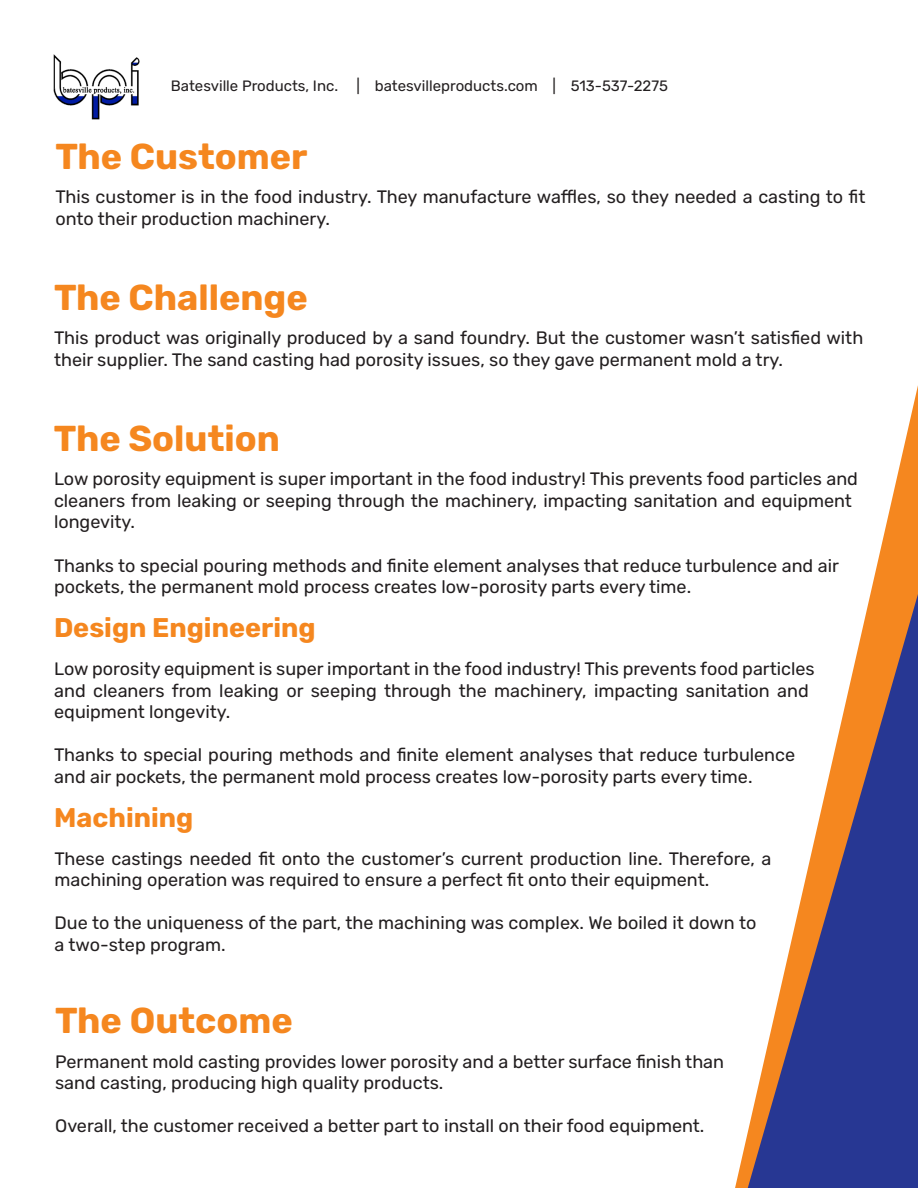
<style>
.page{position:relative;width:918px;height:1188px;background:#fff}
.page>*{position:absolute;margin:0;border:0;box-sizing:border-box;transform-origin:0 0}
.t1{font:700 36px "Rubik";color:#f5871f}
.t2{font:700 27px "Rubik";color:#f5871f}
.t3{font:18px/21.6px "Rubik";color:#231f20}
.t4{font:15px "Rubik";color:#231f20}
</style>
<div class="page">
<svg style="left:735px;top:385px;width:183px;height:803px"></svg>
<svg style="left:748px;top:594px;width:170px;height:594px"></svg>
<img style="left:53px;top:54px;width:87px;height:66px">
<p class="t4" style="left:171px;top:77px;width:499px">Batesville Products, Inc. | batesvilleproducts.com | 513-537-2275</p>
<p class="t1" style="left:55px;top:135px;width:254px">The Customer</p>
<p class="t3" style="left:55px;top:187px;width:812px">This customer is in the food industry. They manufacture waffles, so they needed a casting to fit onto their production machinery.</p>
<p class="t1" style="left:54px;top:277px;width:255px">The Challenge</p>
<p class="t3" style="left:54px;top:328px;width:811px">This product was originally produced by a sand foundry. But the customer wasn’t satisfied with their supplier. The sand casting had porosity issues, so they gave permanent mold a try.</p>
<p class="t1" style="left:54px;top:418px;width:228px">The Solution</p>
<p class="t3" style="left:54px;top:469px;width:806px">Low porosity equipment is super important in the food industry! This prevents food particles and cleaners from leaking or seeping through the machinery, impacting sanitation and equipment longevity.</p>
<p class="t3" style="left:54px;top:555px;width:786px">Thanks to special pouring methods and finite element analyses that reduce turbulence and air pockets, the permanent mold process creates low-porosity parts every time.</p>
<p class="t2" style="left:54px;top:612px;width:263px">Design Engineering</p>
<p class="t3" style="left:54px;top:658px;width:762px">Low porosity equipment is super important in the food industry! This prevents food particles and cleaners from leaking or seeping through the machinery, impacting sanitation and equipment longevity.</p>
<p class="t3" style="left:54px;top:745px;width:743px">Thanks to special pouring methods and finite element analyses that reduce turbulence and air pockets, the permanent mold process creates low-porosity parts every time.</p>
<p class="t2" style="left:54px;top:802px;width:141px">Machining</p>
<p class="t3" style="left:55px;top:848px;width:719px">These castings needed fit onto the customer’s current production line. Therefore, a machining operation was required to ensure a perfect fit onto their equipment.</p>
<p class="t3" style="left:55px;top:913px;width:704px">Due to the uniqueness of the part, the machining was complex. We boiled it down to a two-step program.</p>
<p class="t1" style="left:55px;top:1000px;width:239px">The Outcome</p>
<p class="t3" style="left:55px;top:1051px;width:671px">Permanent mold casting provides lower porosity and a better surface finish than sand casting, producing high quality products.</p>
<p class="t3" style="left:55px;top:1116px;width:651px">Overall, the customer received a better part to install on their food equipment.</p>
</div>
